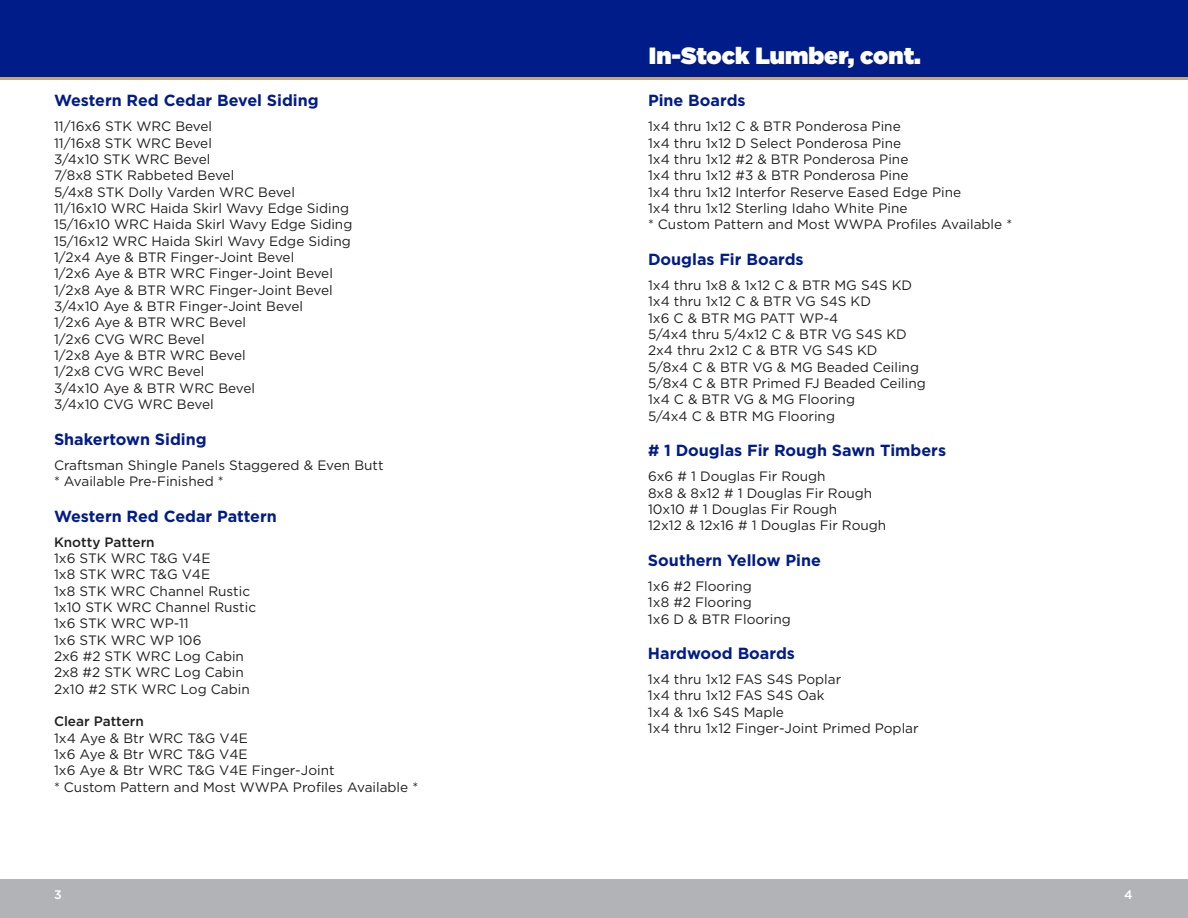
<style>
.page{position:relative;width:1188px;height:918px;background:#fff}
.page>*{position:absolute;margin:0;border:0;box-sizing:border-box;transform-origin:0 0}
.t1{font:900 23.55px "Gotham";color:#fff}
.t2{font:700 16.05px "Gotham";color:#001c88}
.t3{font:13.65px/16.4px "Gotham";color:#231f20}
.t4{font:500 13.65px "Gotham";color:#231f20}
.t5{font:500 12.3px "Gotham";color:#fff}
</style>
<div class="page">
<div style="left:0;top:879px;width:1188px;height:39px;background:#b2b3b7"></div>
<div style="left:0;top:0;width:1188px;height:78px;background:#001c88"></div>
<hr style="left:0;top:78px;width:1188px;height:2px;background:#c5a476">
<p class="t2" style="left:54px;top:90px;width:266px">Western Red Cedar Bevel Siding</p>
<p class="t3" style="left:54px;top:118px;width:300px">11/16x6 STK WRC Bevel<br>11/16x8 STK WRC Bevel<br>3/4x10 STK WRC Bevel<br>7/8x8 STK Rabbeted Bevel<br>5/4x8 STK Dolly Varden WRC Bevel<br>11/16x10 WRC Haida Skirl Wavy Edge Siding<br>15/16x10 WRC Haida Skirl Wavy Edge Siding<br>15/16x12 WRC Haida Skirl Wavy Edge Siding<br>1/2x4 Aye &amp; BTR Finger-Joint Bevel<br>1/2x6 Aye &amp; BTR WRC Finger-Joint Bevel<br>1/2x8 Aye &amp; BTR WRC Finger-Joint Bevel<br>3/4x10 Aye &amp; BTR Finger-Joint Bevel<br>1/2x6 Aye &amp; BTR WRC Bevel<br>1/2x6 CVG WRC Bevel<br>1/2x8 Aye &amp; BTR WRC Bevel<br>1/2x8 CVG WRC Bevel<br>3/4x10 Aye &amp; BTR WRC Bevel<br>3/4x10 CVG WRC Bevel</p>
<p class="t2" style="left:54px;top:428px;width:154px">Shakertown Siding</p>
<p class="t3" style="left:54px;top:456px;width:331px">Craftsman Shingle Panels Staggered &amp; Even Butt * Available Pre-Finished *</p>
<p class="t2" style="left:54px;top:505px;width:224px">Western Red Cedar Pattern</p>
<p class="t4" style="left:54px;top:533px;width:102px">Knotty Pattern</p>
<p class="t3" style="left:54px;top:550px;width:204px">1x6 STK WRC T&amp;G V4E<br>1x8 STK WRC T&amp;G V4E<br>1x8 STK WRC Channel Rustic<br>1x10 STK WRC Channel Rustic<br>1x6 STK WRC WP-11<br>1x6 STK WRC WP 106<br>2x6 #2 STK WRC Log Cabin<br>2x8 #2 STK WRC Log Cabin<br>2x10 #2 STK WRC Log Cabin</p>
<p class="t4" style="left:54px;top:712px;width:91px">Clear Pattern</p>
<p class="t3" style="left:54px;top:729px;width:366px">1x4 Aye &amp; Btr WRC T&amp;G V4E<br>1x6 Aye &amp; Btr WRC T&amp;G V4E<br>1x6 Aye &amp; Btr WRC T&amp;G V4E Finger-Joint<br>* Custom Pattern and Most WWPA Profiles Available *</p>
<h1 class="t1" style="left:649px;top:42px;width:273px">In-Stock Lumber, cont.</h1>
<p class="t2" style="left:648px;top:90px;width:99px">Pine Boards</p>
<p class="t3" style="left:648px;top:118px;width:366px">1x4 thru 1x12 C &amp; BTR Ponderosa Pine<br>1x4 thru 1x12 D Select Ponderosa Pine<br>1x4 thru 1x12 #2 &amp; BTR Ponderosa Pine<br>1x4 thru 1x12 #3 &amp; BTR Ponderosa Pine<br>1x4 thru 1x12 Interfor Reserve Eased Edge Pine<br>1x4 thru 1x12 Sterling Idaho White Pine<br>* Custom Pattern and Most WWPA Profiles Available *</p>
<p class="t2" style="left:648px;top:249px;width:157px">Douglas Fir Boards</p>
<p class="t3" style="left:648px;top:277px;width:279px">1x4 thru 1x8 &amp; 1x12 C &amp; BTR MG S4S KD<br>1x4 thru 1x12 C &amp; BTR VG S4S KD<br>1x6 C &amp; BTR MG PATT WP-4<br>5/4x4 thru 5/4x12 C &amp; BTR VG S4S KD<br>2x4 thru 2x12 C &amp; BTR VG S4S KD<br>5/8x4 C &amp; BTR VG &amp; MG Beaded Ceiling<br>5/8x4 C &amp; BTR Primed FJ Beaded Ceiling<br>1x4 C &amp; BTR VG &amp; MG Flooring<br>5/4x4 C &amp; BTR MG Flooring</p>
<p class="t2" style="left:648px;top:440px;width:300px"># 1 Douglas Fir Rough Sawn Timbers</p>
<p class="t3" style="left:648px;top:468px;width:240px">6x6 # 1 Douglas Fir Rough<br>8x8 &amp; 8x12 # 1 Douglas Fir Rough<br>10x10 # 1 Douglas Fir Rough<br>12x12 &amp; 12x16 # 1 Douglas Fir Rough</p>
<p class="t2" style="left:648px;top:550px;width:174px">Southern Yellow Pine</p>
<p class="t3" style="left:648px;top:578px;width:144px">1x6 #2 Flooring<br>1x8 #2 Flooring<br>1x6 D &amp; BTR Flooring</p>
<p class="t2" style="left:648px;top:643px;width:148px">Hardwood Boards</p>
<p class="t3" style="left:648px;top:671px;width:272px">1x4 thru 1x12 FAS S4S Poplar<br>1x4 thru 1x12 FAS S4S Oak<br>1x4 &amp; 1x6 S4S Maple<br>1x4 thru 1x12 Finger-Joint Primed Poplar</p>
<p class="t5" style="left:54px;top:887px;width:9px">3</p>
<p class="t5" style="left:1124px;top:887px;width:10px">4</p>
</div>
